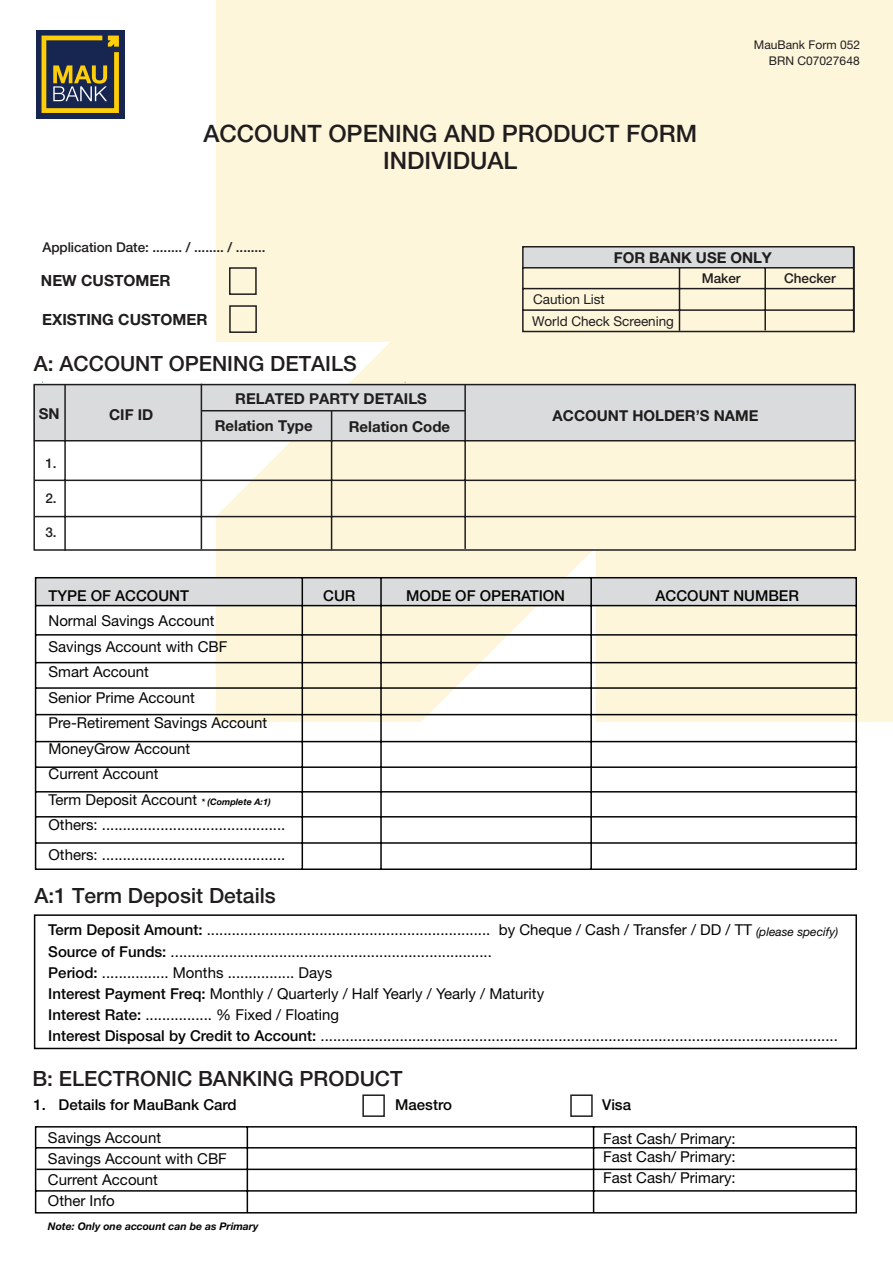
<style>
.page{position:relative;width:893px;height:1263px;background:#fff}
.page>*{position:absolute;margin:0;border:0;box-sizing:border-box;transform-origin:0 0}
.t1{font:500 24px/27px "Helvetica Neue";color:#201d1e;text-align:center}
.t2{font:500 21px "Helvetica Neue";color:#201d1e}
.t3{font:700 15.45px "Helvetica Neue";color:#201d1e}
.t4{font:15px/25.5px "Helvetica Neue";color:#040503}
.t5{font:700 15px/27.5px "Helvetica Neue";color:#201d1e}
.t6{font:500 15px "Helvetica Neue";color:#040503}
.t7{font:500 13.5px "Helvetica Neue";letter-spacing:-.005em;color:#201d1e}
.t8{font:13.5px "Helvetica Neue";letter-spacing:-.005em;color:#201d1e}
.t9{font:12px "Helvetica Neue";color:#201d1e}
.t10{font:italic 700 10.5px "Helvetica Neue";color:#040503}
.s1{font-weight:700;font-style:italic;font-size:9px}
.s2{font-weight:500}
.s3{font-style:italic;font-size:12px}
</style>
<div class="page">
<div style="left:216px;top:0;width:677px;height:722px;background:#fdf6db"></div>
<div style="left:36px;top:30px;width:88px;height:88px;background:#172650"></div>
<svg style="left:42px;top:36px;width:77px;height:77px"></svg>
<svg style="left:362px;top:1094px;width:231px;height:23px"></svg>
<div style="left:34px;top:385px;width:821px;height:54px;background:#d9dbdc"></div>
<div style="left:33px;top:384px;width:823px;height:167px;border:2px solid #201d1e"></div>
<hr style="left:201px;top:410px;width:264px;height:1px;background:#201d1e">
<hr style="left:64px;top:385px;width:2px;height:166px;background:#201d1e">
<hr style="left:201px;top:384px;width:1px;height:165px;background:#201d1e">
<hr style="left:464px;top:385px;width:2px;height:164px;background:#201d1e">
<hr style="left:331px;top:410px;width:1px;height:139px;background:#201d1e">
<hr style="left:34px;top:440px;width:821px;height:1px;background:#201d1e">
<hr style="left:35px;top:480px;width:821px;height:1px;background:#201d1e">
<hr style="left:35px;top:516px;width:821px;height:1px;background:#201d1e">
<svg style="left:34px;top:576px;width:825px;height:294px"></svg>
<div style="left:34px;top:914px;width:823px;height:135px;border:2px solid #040503"></div>
<svg style="left:34px;top:1126px;width:824px;height:88px"></svg>
<svg style="left:228px;top:245px;width:627px;height:89px;background:#ebe5cf"></svg>
<p class="t9" style="left:754px;top:36px;width:108px">MauBank Form 052</p>
<p class="t1" style="left:203px;top:119px;width:495px">ACCOUNT OPENING AND PRODUCT FORM<br>INDIVIDUAL</p>
<p class="t9" style="left:769px;top:52px;width:92px">BRN C07027648</p>
<p class="t7" style="left:42px;top:236px;width:225px">Application Date: ........ / ........ / ........</p>
<p class="t5" style="left:614px;top:244px;width:160px">FOR BANK USE ONLY</p>
<p class="t7" style="left:702px;top:267px;width:40px">Maker</p>
<p class="t7" style="left:784px;top:267px;width:53px">Checker</p>
<p class="t3" style="left:41px;top:268px;width:131px">NEW CUSTOMER</p>
<p class="t3" style="left:42px;top:307px;width:167px">EXISTING CUSTOMER</p>
<p class="t8" style="left:532px;top:312px;width:143px">World Check Screening</p>
<p class="t8" style="left:533px;top:289px;width:73px">Caution List</p>
<p class="t2" style="left:34px;top:346px;width:325px">A: ACCOUNT OPENING DETAILS</p>
<p class="t5" style="left:215px;top:385px;width:214px;text-indent:21px">RELATED PARTY DETAILS<br>Relation Type</p>
<p class="t5" style="left:39px;top:401px;width:22px">SN</p>
<p class="t5" style="left:553px;top:402px;width:207px">ACCOUNT HOLDER’S NAME</p>
<p class="t5" style="left:109px;top:401px;width:46px">CIF ID</p>
<p class="t5" style="left:349px;top:413px;width:103px">Relation Code</p>
<p class="t7" style="left:45px;top:452px;width:13px">1.</p>
<p class="t7" style="left:45px;top:487px;width:13px">2.</p>
<p class="t7" style="left:45px;top:521px;width:13px">3.</p>
<p class="t6" style="left:49px;top:583px;width:142px">TYPE OF ACCOUNT</p>
<p class="t6" style="left:323px;top:583px;width:34px">CUR</p>
<p class="t6" style="left:406px;top:583px;width:161px">MODE OF OPERATION</p>
<p class="t6" style="left:656px;top:583px;width:145px">ACCOUNT NUMBER</p>
<p class="t4" style="left:49px;top:609px;width:238px">Normal Savings Account<br>Savings Account with CBF<br>Smart Account<br>Senior Prime Account<br>Pre-Retirement Savings Account<br>MoneyGrow Account<br>Current Account<br>Term Deposit Account <span class="s1">* (Complete A:1)<br></span>Others: ............................................</p>
<p class="t4" style="left:49px;top:843px;width:238px">Others: ............................................</p>
<p class="t2" style="left:35px;top:879px;width:243px">A:1 Term Deposit Details</p>
<p class="t4" style="left:48px;top:920px;width:791px;line-height:21px"><span class="s2">Term Deposit Amount:</span> .................................................................... by Cheque / Cash / Transfer / DD / TT <span class="s3">(please specify)<br></span><span class="s2">Source of Funds:</span> .............................................................................<br><span class="s2">Period:</span> ................ Months ................ Days<br><span class="s2">Interest Payment Freq:</span> Monthly / Quarterly / Half Yearly / Yearly / Maturity<br><span class="s2">Interest Rate:</span> ................ % Fixed / Floating<br><span class="s2">Interest Disposal by Credit to Account:</span> ............................................................................................................................</p>
<p class="t2" style="left:32px;top:1061px;width:372px">B: ELECTRONIC BANKING PRODUCT</p>
<p class="t6" style="left:33px;top:1092px;width:205px">1. Details for MauBank Card</p>
<p class="t6" style="left:395px;top:1092px;width:58px">Maestro</p>
<p class="t6" style="left:602px;top:1092px;width:30px">Visa</p>
<p class="t4" style="left:48px;top:1128px;width:180px;line-height:21px">Savings Account<br>Savings Account with CBF<br>Current Account<br>Other Info</p>
<p class="t4" style="left:603px;top:1130px;width:134px;line-height:18px">Fast Cash/ Primary:<br>Fast Cash/ Primary:</p>
<p class="t4" style="left:603px;top:1165px;width:134px">Fast Cash/ Primary:</p>
<p class="t10" style="left:48px;top:1218px;width:212px">Note: Only one account can be as Primary</p>
</div>
